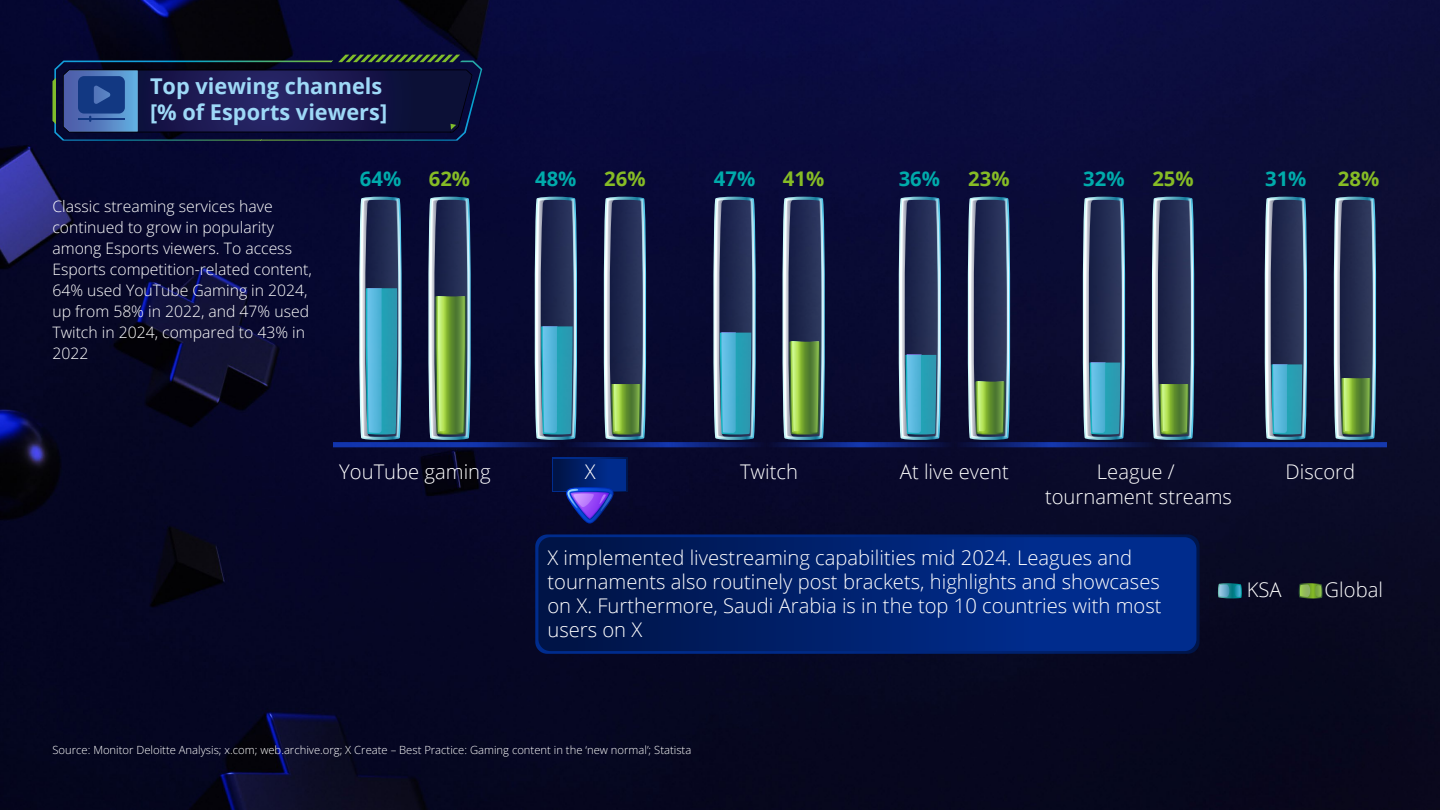
<style>
.page{position:relative;width:1440px;height:810px;background:#fff}
.page>*{position:absolute;margin:0;border:0;box-sizing:border-box;transform-origin:0 0}
.t1{font:700 21.75px/25.5px "Open Sans";color:#9ed9f7}
.t2{font:700 20.25px "Open Sans";color:#00abab}
.t3{font:700 20.25px "Open Sans";color:#86bc25}
.t4{font:300 20.17px/24.2px "Open Sans";color:#fff;text-align:center}
.t5{font:15.75px/21px "Open Sans";color:#fff}
.t6{font:11.25px "Open Sans";color:#fff}
</style>
<div class="page">
<img style="left:0;top:0;width:1440px;height:810px">
<svg style="left:53px;top:55px;width:429px;height:86px;background:#1a2350"></svg>
<div style="left:552px;top:458px;width:76px;height:33px;background:#001549"></div>
<div style="left:554px;top:459px;width:72px;height:31px;background:linear-gradient(to right,#001447,#003099)"></div>
<svg style="left:565px;top:487px;width:50px;height:37px;background:#3a359d"></svg>
<svg style="left:333px;top:442px;width:1053px;height:5px;background:#0f267d"></svg>
<svg style="left:535px;top:534px;width:665px;height:120px;background:#00206c"></svg>
<svg style="left:538px;top:537px;width:658px;height:114px;background:#002270"></svg>
<svg style="left:1217px;top:583px;width:25px;height:16px"></svg>
<svg style="left:1298px;top:583px;width:25px;height:16px"></svg>
<svg style="left:359px;top:197px;width:43px;height:244px;background:#5089a5"></svg>
<svg style="left:428px;top:197px;width:43px;height:244px;background:#67846d"></svg>
<svg style="left:534px;top:197px;width:44px;height:244px;background:#4b7896"></svg>
<svg style="left:603px;top:197px;width:44px;height:244px;background:#4e626f"></svg>
<svg style="left:713px;top:197px;width:43px;height:244px;background:#4c7996"></svg>
<svg style="left:782px;top:197px;width:44px;height:244px;background:#59706d"></svg>
<svg style="left:898px;top:197px;width:44px;height:244px;background:#4a6f8d"></svg>
<svg style="left:967px;top:197px;width:44px;height:244px;background:#506470"></svg>
<svg style="left:1082px;top:197px;width:44px;height:244px;background:#4a6c8a"></svg>
<svg style="left:1151px;top:197px;width:44px;height:244px;background:#506470"></svg>
<svg style="left:1264px;top:197px;width:44px;height:244px;background:#4a6c88"></svg>
<svg style="left:1333px;top:197px;width:44px;height:244px;background:#52666e"></svg>
<p class="t1" style="left:150px;top:73px;width:239px">Top viewing channels [% of Esports viewers]</p>
<p class="t5" style="left:52px;top:195px;width:261px">Classic streaming services have continued to grow in popularity among Esports viewers. To access<br>Esports competition-related content,<br>64% used YouTube Gaming in 2024, up from 58% in 2022, and 47% used<br>Twitch in 2024, compared to 43% in<br>2022</p>
<p class="t2" style="left:360px;top:165px;width:43px">64%</p>
<p class="t3" style="left:429px;top:165px;width:43px">62%</p>
<p class="t2" style="left:535px;top:165px;width:43px">48%</p>
<p class="t3" style="left:604px;top:165px;width:43px">26%</p>
<p class="t2" style="left:714px;top:165px;width:43px">47%</p>
<p class="t3" style="left:783px;top:165px;width:43px">41%</p>
<p class="t2" style="left:899px;top:165px;width:43px">36%</p>
<p class="t3" style="left:968px;top:165px;width:43px">23%</p>
<p class="t2" style="left:1083px;top:165px;width:43px">32%</p>
<p class="t3" style="left:1152px;top:165px;width:43px">25%</p>
<p class="t2" style="left:1265px;top:165px;width:43px">31%</p>
<p class="t3" style="left:1338px;top:165px;width:43px">28%</p>
<p class="t4" style="left:339px;top:459px;width:153px">YouTube gaming</p>
<p class="t4" style="left:1286px;top:459px;width:71px">Discord</p>
<p class="t4" style="left:585px;top:459px;width:12px">X</p>
<p class="t4" style="left:740px;top:459px;width:60px">Twitch</p>
<p class="t4" style="left:900px;top:459px;width:111px">At live event</p>
<p class="t4" style="left:1045px;top:459px;width:189px">League / tournament streams</p>
<p class="t4" style="left:547px;top:545px;width:616px;text-align:left">X implemented livestreaming capabilities mid 2024. Leagues and tournaments also routinely post brackets, highlights and showcases on X. Furthermore, Saudi Arabia is in the top 10 countries with most users on X</p>
<p class="t6" style="left:52px;top:742px;width:640px">Source: Monitor Deloitte Analysis; x.com; web.archive.org; X Create – Best Practice: Gaming content in the ‘new normal’; Statista</p>
<p class="t4" style="left:1247px;top:577px;width:36px">KSA</p>
<p class="t4" style="left:1325px;top:577px;width:60px">Global</p>
</div>
